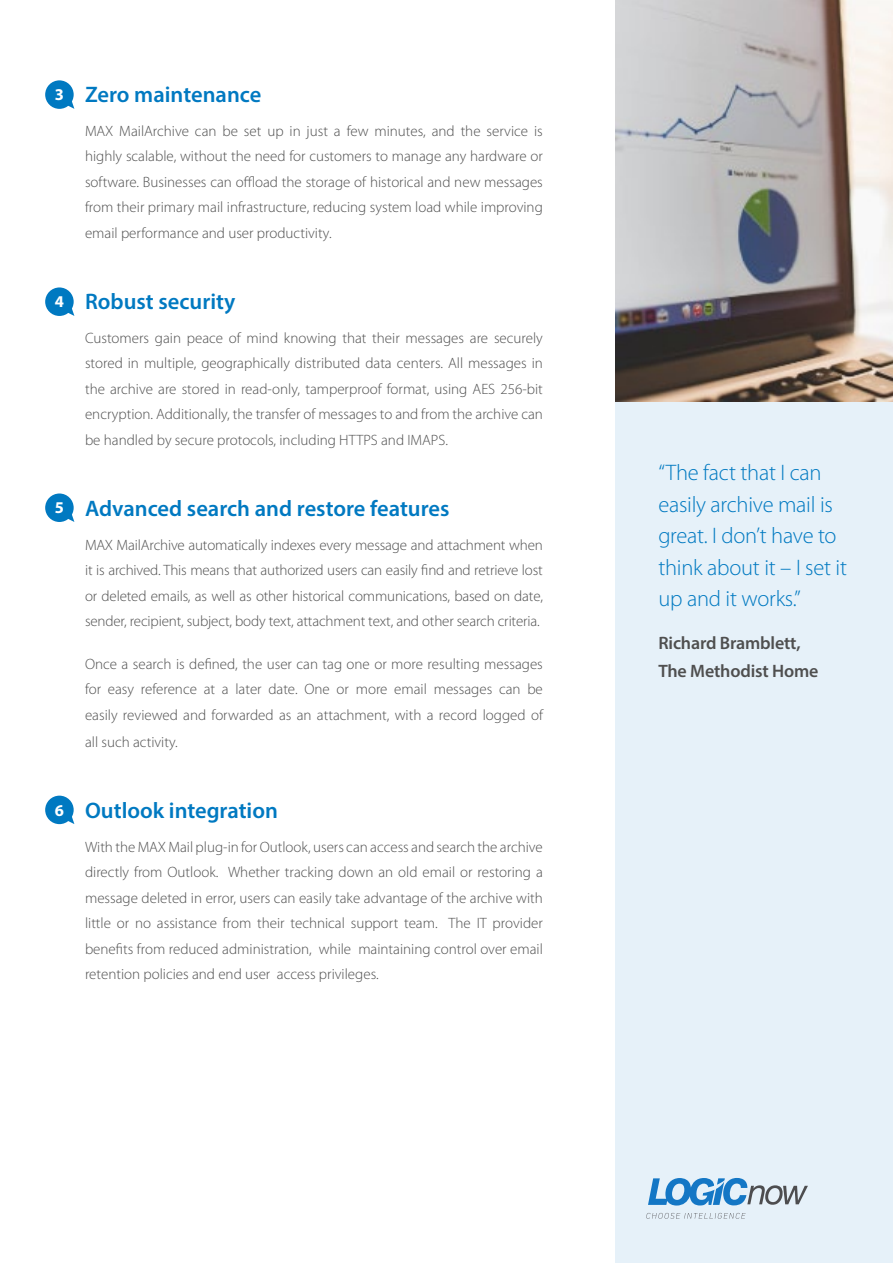
<style>
.page{position:relative;width:893px;height:1263px;background:#fff}
.page>*{position:absolute;margin:0;border:0;box-sizing:border-box;transform-origin:0 0}
.t1{font:300 22.5px/31.5px "Myriad Pro";letter-spacing:-.01em;color:#0079c1}
.t2{font:600 22.5px "Myriad Pro";color:#0079c1}
.t3{font:600 18px/27.8px "Myriad Pro";letter-spacing:-.01em;color:#4f4f4f}
.t4{font:700 16.5px "Myriad Pro";color:#fff}
.t5{font:300 15px/25.5px "Myriad Pro";color:#4f4f4f;text-align:justify}
</style>
<div class="page">
<div style="left:615px;top:401px;width:278px;height:862px;background:#e6f1f9"></div>
<svg style="left:63px;top:90px;width:11px;height:19px"></svg>
<div style="left:45px;top:80px;width:29px;height:29px;background:#0079c1;border-radius:50%"></div>
<svg style="left:63px;top:297px;width:11px;height:19px"></svg>
<div style="left:45px;top:287px;width:29px;height:29px;background:#0079c1;border-radius:50%"></div>
<svg style="left:63px;top:503px;width:11px;height:19px"></svg>
<div style="left:45px;top:493px;width:29px;height:29px;background:#0079c1;border-radius:50%"></div>
<svg style="left:63px;top:816px;width:11px;height:8px"></svg>
<div style="left:45px;top:796px;width:29px;height:28px;background:#0079c1;border-radius:50%"></div>
<img style="left:615px;top:0;width:278px;height:401px">
<svg style="left:648px;top:1178px;width:160px;height:27px"></svg>
<svg style="left:646px;top:1213px;width:100px;height:6px"></svg>
<p class="t4" style="left:55px;top:84px;width:11px">3</p>
<h1 class="t2" style="left:85px;top:80px;width:178px">Zero maintenance</h1>
<p class="t5" style="left:85px;top:118px;width:459px">MAX MailArchive can be set up in just a few minutes, and the service is highly scalable, without the need for customers to manage any hardware or software. Businesses can offload the storage of historical and new messages from their primary mail infrastructure, reducing system load while improving email performance and user productivity.</p>
<p class="t4" style="left:55px;top:291px;width:11px">4</p>
<h1 class="t2" style="left:85px;top:287px;width:152px">Robust security</h1>
<p class="t5" style="left:85px;top:325px;width:459px">Customers gain peace of mind knowing that their messages are securely stored in multiple, geographically distributed data centers. All messages in the archive are stored in read-only, tamperproof format, using AES 256-bit encryption. Additionally, the transfer of messages to and from the archive can be handled by secure protocols, including HTTPS and IMAPS.</p>
<p class="t4" style="left:55px;top:497px;width:11px">5</p>
<h1 class="t2" style="left:85px;top:494px;width:366px">Advanced search and restore features</h1>
<p class="t5" style="left:85px;top:532px;width:459px">MAX MailArchive automatically indexes every message and attachment when it is archived. This means that authorized users can easily find and retrieve lost or deleted emails, as well as other historical communications, based on date, sender, recipient, subject, body text, attachment text, and other search criteria.</p>
<p class="t5" style="left:85px;top:651px;width:459px">Once a search is defined, the user can tag one or more resulting messages for easy reference at a later date. One or more email messages can be easily reviewed and forwarded as an attachment, with a record logged of</p>
<p class="t5" style="left:85px;top:729px;width:94px">all such activity.</p>
<h1 class="t1" style="left:658px;top:457px;width:190px">“The fact that I can easily archive mail is great. I don’t have to think about it – I set it up and it works.”</h1>
<p class="t3" style="left:658px;top:629px;width:161px">Richard Bramblett,<br>The Methodist Home</p>
<p class="t4" style="left:55px;top:799px;width:11px">6</p>
<h1 class="t2" style="left:85px;top:796px;width:194px">Outlook integration</h1>
<p class="t5" style="left:85px;top:834px;width:459px">With the MAX Mail plug-in for Outlook, users can access and search the archive directly from Outlook. Whether tracking down an old email or restoring a message deleted in error, users can easily take advantage of the archive with little or no assistance from their technical support team. The IT provider benefits from reduced administration, while maintaining control over email retention policies and end user access privileges.</p>
</div>
